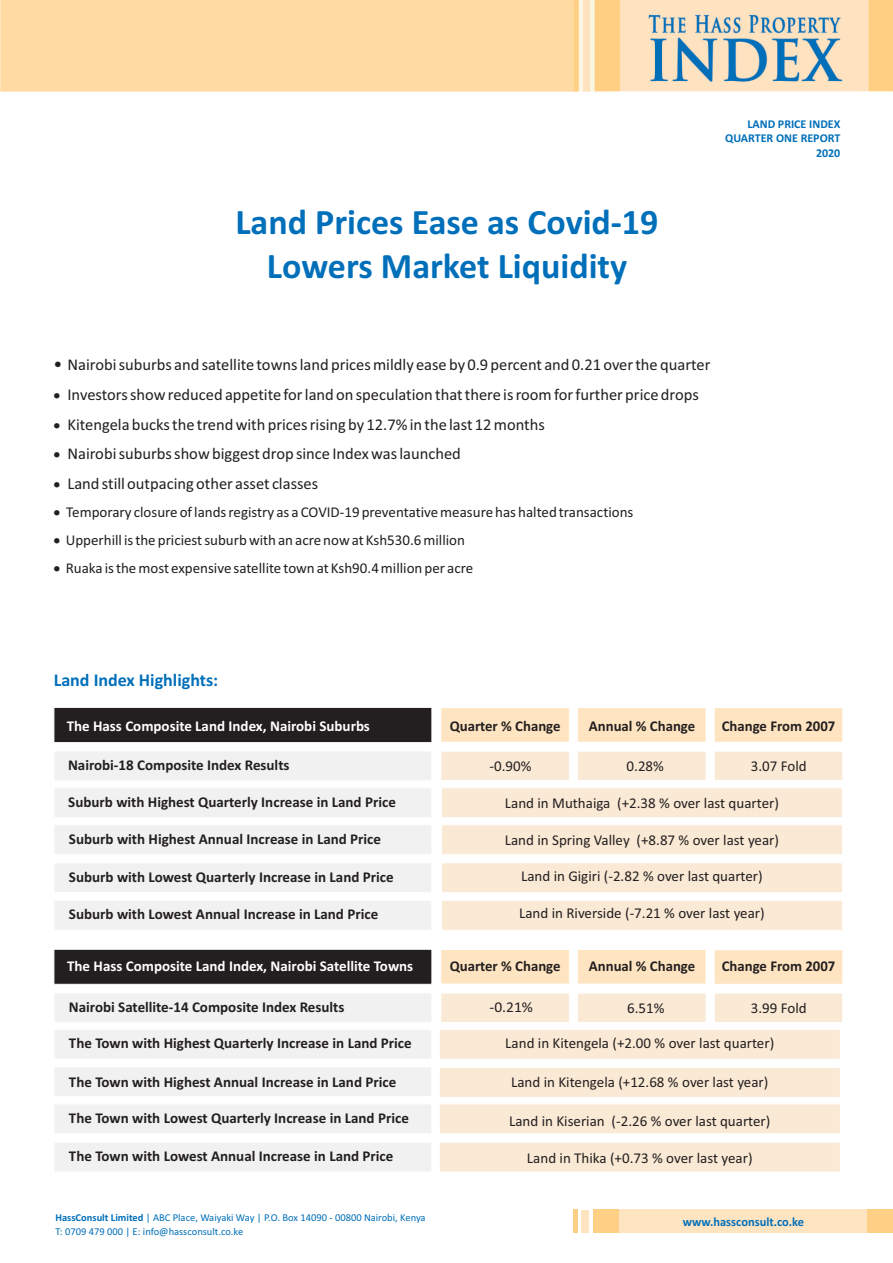
<style>
.page{position:relative;width:893px;height:1263px;background:#fff}
.page>*{position:absolute;margin:0;border:0;box-sizing:border-box;transform-origin:0 0}
.t1{font:700 36px/44px "Calibri";color:#006fba;text-align:center}
.t2{font:700 18px "Calibri";color:#006fba}
.t3{font:16.5px "Calibri";color:#231f20}
.t4{font:15px "Calibri";color:#231f20}
.t5{font:700 15px "Calibri";color:#231f20}
.t6{font:700 15px "Calibri";color:#fff}
.t7{font:700 12.75px "Calibri";color:#006fba}
.t8{font:700 12px/14.7px "Calibri";color:#006fba;text-align:right}
.t9{font:10.5px/14.1px "Calibri";color:#006fba}
.s1{font-size:18px}
.s2{font-weight:700}
</style>
<div class="page">
<div style="left:593px;top:1210px;width:263px;height:23px;background:#ffcf85"></div>
<div style="left:619px;top:1210px;width:249px;height:23px;background:#ffe4c1"></div>
<div style="left:868px;top:1210px;width:25px;height:23px;background:#ffcf85"></div>
<div style="left:582px;top:1210px;width:7px;height:23px;background:#ffe4c1"></div>
<hr style="left:573px;top:1210px;width:4px;height:23px;background:#ffcf85">
<div style="left:441px;top:751px;width:128px;height:29px;background:#fae9d4"></div>
<div style="left:578px;top:751px;width:128px;height:29px;background:#fae9d4"></div>
<div style="left:55px;top:752px;width:376px;height:28px;background:#f1f1f2"></div>
<div style="left:441px;top:708px;width:128px;height:34px;background:#ffe4c1"></div>
<div style="left:578px;top:708px;width:128px;height:34px;background:#ffe4c1"></div>
<div style="left:54px;top:707px;width:378px;height:36px;background:#231f20"></div>
<div style="left:715px;top:751px;width:128px;height:29px;background:#fae9d4"></div>
<svg style="left:714px;top:708px;width:129px;height:34px;background:#ffe4c2"></svg>
<svg style="left:714px;top:950px;width:129px;height:34px;background:#ffe4c2"></svg>
<div style="left:55px;top:825px;width:376px;height:29px;background:#f1f1f2"></div>
<div style="left:55px;top:864px;width:376px;height:28px;background:#f1f1f2"></div>
<div style="left:442px;top:825px;width:400px;height:29px;background:#fae9d4"></div>
<div style="left:442px;top:863px;width:400px;height:29px;background:#fae9d4"></div>
<div style="left:441px;top:993px;width:128px;height:29px;background:#fae9d4"></div>
<div style="left:578px;top:993px;width:128px;height:29px;background:#fae9d4"></div>
<div style="left:55px;top:994px;width:376px;height:28px;background:#f1f1f2"></div>
<div style="left:55px;top:1030px;width:376px;height:28px;background:#f1f1f2"></div>
<div style="left:441px;top:950px;width:128px;height:34px;background:#ffe4c1"></div>
<div style="left:578px;top:950px;width:128px;height:34px;background:#ffe4c1"></div>
<div style="left:54px;top:949px;width:378px;height:35px;background:#231f20"></div>
<div style="left:715px;top:993px;width:128px;height:29px;background:#fae9d4"></div>
<div style="left:55px;top:1067px;width:376px;height:29px;background:#f1f1f2"></div>
<div style="left:55px;top:1105px;width:376px;height:28px;background:#f1f1f2"></div>
<div style="left:440px;top:1068px;width:400px;height:29px;background:#fae9d4"></div>
<div style="left:440px;top:1104px;width:400px;height:30px;background:#fae9d4"></div>
<div style="left:55px;top:789px;width:376px;height:28px;background:#f1f1f2"></div>
<div style="left:442px;top:788px;width:400px;height:29px;background:#fae9d4"></div>
<div style="left:440px;top:1030px;width:400px;height:29px;background:#fae9d4"></div>
<div style="left:55px;top:1143px;width:376px;height:28px;background:#f1f1f2"></div>
<div style="left:440px;top:1142px;width:400px;height:30px;background:#fae9d4"></div>
<div style="left:55px;top:901px;width:376px;height:29px;background:#f1f1f2"></div>
<div style="left:442px;top:901px;width:400px;height:29px;background:#fae9d4"></div>
<img style="left:0;top:0;width:893px;height:91px">
<h1 class="t1" style="left:235px;top:203px;width:425px">Land Prices Ease as Covid-19<br>Lowers Market Liquidity</h1>
<p class="t8" style="left:725px;top:117px;width:117px">LAND PRICE INDEX<br>QUARTER ONE REPORT<br>2020</p>
<p class="t3" style="left:53px;top:358px;width:658px"><span class="s1">•</span> Nairobi suburbs and satellite towns land prices mildly ease by 0.9 percent and 0.21 over the quarter</p>
<p class="t3" style="left:53px;top:388px;width:647px">• Investors show reduced appetite for land on speculation that there is room for further price drops</p>
<p class="t3" style="left:53px;top:417px;width:493px">• Kitengela bucks the trend with prices rising by 12.7% in the last 12 months</p>
<p class="t3" style="left:53px;top:447px;width:409px">• Nairobi suburbs show biggest drop since Index was launched</p>
<p class="t3" style="left:53px;top:476px;width:266px">• Land still outpacing other asset classes</p>
<p class="t4" style="left:53px;top:506px;width:581px">• Temporary closure of lands registry as a COVID-19 preventative measure has halted transactions</p>
<p class="t4" style="left:53px;top:534px;width:413px">• Upperhill is the priciest suburb with an acre now at Ksh530.6 million</p>
<p class="t4" style="left:53px;top:562px;width:421px">• Ruaka is the most expensive satellite town at Ksh90.4 million per acre</p>
<p class="t2" style="left:54px;top:672px;width:166px">Land Index Highlights:</p>
<p class="t6" style="left:67px;top:720px;width:305px">The Hass Composite Land Index, Nairobi Suburbs</p>
<p class="t5" style="left:450px;top:719px;width:112px">Quarter % Change</p>
<p class="t5" style="left:589px;top:719px;width:108px">Annual % Change</p>
<p class="t5" style="left:722px;top:719px;width:115px">Change From 2007</p>
<p class="t5" style="left:68px;top:758px;width:223px">Nairobi-18 Composite Index Results</p>
<p class="t4" style="left:490px;top:760px;width:43px">-0.90%</p>
<p class="t4" style="left:627px;top:759px;width:39px">0.28%</p>
<p class="t4" style="left:751px;top:760px;width:57px">3.07 Fold</p>
<p class="t5" style="left:68px;top:795px;width:329px">Suburb with Highest Quarterly Increase in Land Price</p>
<p class="t5" style="left:69px;top:832px;width:314px">Suburb with Highest Annual Increase in Land Price</p>
<p class="t5" style="left:69px;top:870px;width:326px">Suburb with Lowest Quarterly Increase in Land Price</p>
<p class="t5" style="left:69px;top:908px;width:311px">Suburb with Lowest Annual Increase in Land Price</p>
<p class="t4" style="left:505px;top:796px;width:276px">Land in Muthaiga (+2.38 % over last quarter)</p>
<p class="t4" style="left:505px;top:833px;width:276px">Land in Spring Valley (+8.87 % over last year)</p>
<p class="t4" style="left:521px;top:870px;width:243px">Land in Gigiri (-2.82 % over last quarter)</p>
<p class="t4" style="left:519px;top:907px;width:247px">Land in Riverside (-7.21 % over last year)</p>
<p class="t6" style="left:67px;top:959px;width:348px">The Hass Composite Land Index, Nairobi Satellite Towns</p>
<p class="t5" style="left:450px;top:959px;width:112px">Quarter % Change</p>
<p class="t5" style="left:589px;top:959px;width:108px">Annual % Change</p>
<p class="t5" style="left:722px;top:959px;width:115px">Change From 2007</p>
<p class="t5" style="left:69px;top:1000px;width:277px">Nairobi Satellite-14 Composite Index Results</p>
<p class="t4" style="left:490px;top:1001px;width:45px">-0.21%</p>
<p class="t4" style="left:627px;top:1001px;width:39px">6.51%</p>
<p class="t4" style="left:751px;top:1001px;width:57px">3.99 Fold</p>
<p class="t5" style="left:69px;top:1037px;width:344px">The Town with Highest Quarterly Increase in Land Price</p>
<p class="t5" style="left:69px;top:1075px;width:329px">The Town with Highest Annual Increase in Land Price</p>
<p class="t5" style="left:69px;top:1111px;width:341px">The Town with Lowest Quarterly Increase in Land Price</p>
<p class="t5" style="left:69px;top:1149px;width:326px">The Town with Lowest Annual Increase in Land Price</p>
<p class="t4" style="left:505px;top:1037px;width:270px">Land in Kitengela (+2.00 % over last quarter)</p>
<p class="t4" style="left:511px;top:1076px;width:259px">Land in Kitengela (+12.68 % over last year)</p>
<p class="t4" style="left:509px;top:1114px;width:263px">Land in Kiserian (-2.26 % over last quarter)</p>
<p class="t4" style="left:527px;top:1151px;width:227px">Land in Thika (+0.73 % over last year)</p>
<p class="t9" style="left:55px;top:1211px;width:372px"><span class="s2">HassConsult Limited</span> | ABC Place, Waiyaki Way | P.O. Box 14090 - 00800 Nairobi, Kenya<br>T: 0709 479 000 | E: info@hassconsult.co.ke</p>
<p class="t7" style="left:683px;top:1216px;width:123px">www.hassconsult.co.ke</p>
</div>
